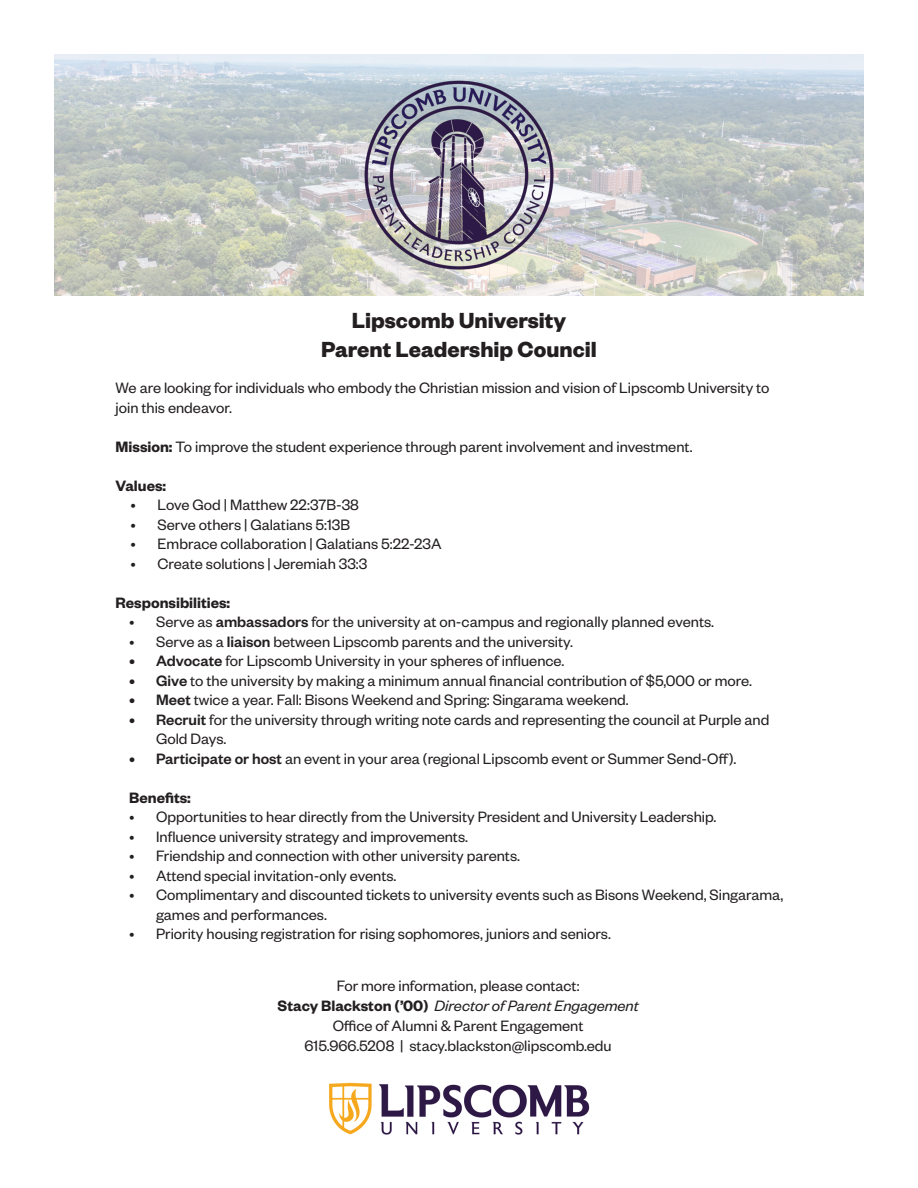
<style>
.page{position:relative;width:918px;height:1188px;background:#fff}
.page>*{position:absolute;margin:0;border:0;box-sizing:border-box;transform-origin:0 0}
.t1{font:700 24px/28.8px "Founders Grotesk";color:#231f20;text-align:center}
.t2{font:16.5px/19.5px "Founders Grotesk";color:#231f20}
.t3{font:italic 16.5px "Founders Grotesk";color:#231f20}
.t4{font:600 16.5px "Founders Grotesk";color:#231f20}
.s1{font-weight:600}
.s2{font-weight:500}
.s3{font-weight:600;font-style:normal}
</style>
<div class="page">
<img style="left:329px;top:1082px;width:261px;height:53px">
<img style="left:54px;top:54px;width:810px;height:241px">
<img style="left:355px;top:71px;width:209px;height:209px">
<p class="t1" style="left:321px;top:305px;width:277px">Lipscomb University<br>Parent Leadership Council</p>
<p class="t2" style="left:116px;top:378px;width:655px">We are looking for individuals who embody the Christian mission and vision of Lipscomb University to join this endeavor.</p>
<p class="t2" style="left:116px;top:436px;width:579px"><span class="s1">Mission:</span> To improve the student experience through parent involvement and investment.</p>
<p class="t4" style="left:116px;top:475px;width:52px">Values:</p>
<p class="t2" style="left:131px;top:495px;width:230px">• Love God | Matthew 22:37B-38</p>
<p class="t2" style="left:131px;top:514px;width:221px">• Serve others | Galatians 5:13B</p>
<p class="t2" style="left:131px;top:534px;width:312px">• Embrace collaboration | Galatians 5:22-23A</p>
<p class="t2" style="left:131px;top:553px;width:238px">• Create solutions | Jeremiah 33:3</p>
<p class="t4" style="left:116px;top:592px;width:116px">Responsibilities:</p>
<p class="t2" style="left:129px;top:612px;width:587px">• Serve as <span class="s2">ambassadors</span> for the university at on-campus and regionally planned events.</p>
<p class="t2" style="left:129px;top:631px;width:445px">• Serve as a <span class="s2">liaison</span> between Lipscomb parents and the university.</p>
<p class="t2" style="left:129px;top:651px;width:437px"><span class="s2">• Advocate</span> for Lipscomb University in your spheres of influence.</p>
<p class="t2" style="left:129px;top:670px;width:624px"><span class="s2">• Give</span> to the university by making a minimum annual financial contribution of $5,000 or more.</p>
<p class="t2" style="left:129px;top:690px;width:501px"><span class="s2">• Meet</span> twice a year. Fall: Bisons Weekend and Spring: Singarama weekend.</p>
<p class="t2" style="left:156px;top:709px;width:615px;text-indent:-27px"><span class="s2">• Recruit</span> for the university through writing note cards and representing the council at Purple and<br>Gold Days.</p>
<p class="t2" style="left:129px;top:748px;width:609px"><span class="s2">• Participate or host</span> an event in your area (regional Lipscomb event or Summer Send-Off).</p>
<p class="t4" style="left:129px;top:787px;width:63px">Benefits:</p>
<p class="t2" style="left:129px;top:807px;width:589px">• Opportunities to hear directly from the University President and University Leadership.</p>
<p class="t2" style="left:129px;top:826px;width:341px">• Influence university strategy and improvements.</p>
<p class="t2" style="left:129px;top:846px;width:393px">• Friendship and connection with other university parents.</p>
<p class="t2" style="left:129px;top:865px;width:269px">• Attend special invitation-only events.</p>
<p class="t2" style="left:156px;top:885px;width:629px;text-indent:-27px">• Complimentary and discounted tickets to university events such as Bisons Weekend, Singarama, games and performances.</p>
<p class="t2" style="left:129px;top:924px;width:483px">• Priority housing registration for rising sophomores, juniors and seniors.</p>
<p class="t2" style="left:337px;top:975px;width:245px">For more information, please contact:</p>
<p class="t3" style="left:278px;top:996px;width:363px"><span class="s3">Stacy Blackston (’00)</span> Director of Parent Engagement</p>
<p class="t2" style="left:333px;top:1015px;width:252px">Office of Alumni &amp; Parent Engagement</p>
<p class="t2" style="left:305px;top:1035px;width:309px">615.966.5208 | stacy.blackston@lipscomb.edu</p>
</div>
